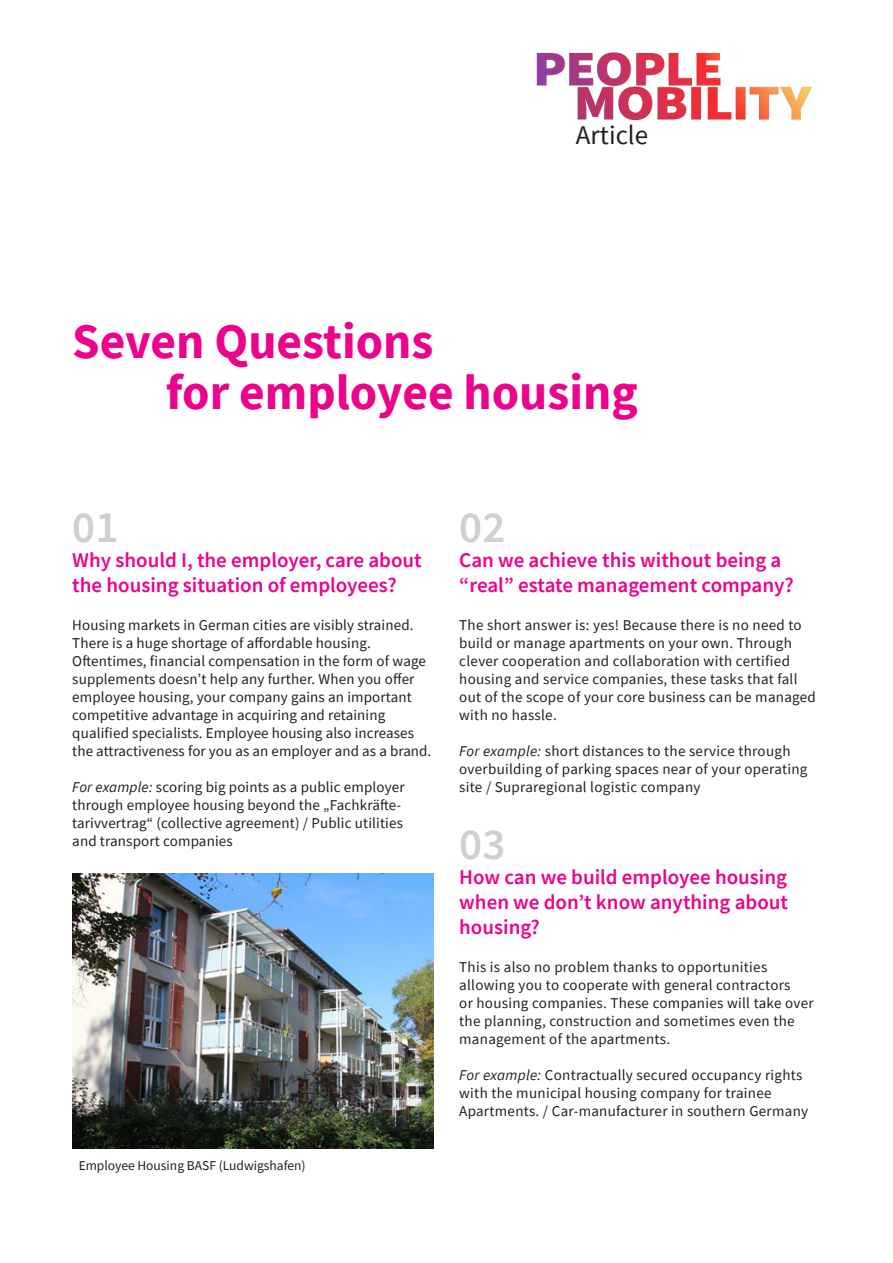
<style>
.page{position:relative;width:893px;height:1263px;background:#fff}
.page>*{position:absolute;margin:0;border:0;box-sizing:border-box;transform-origin:0 0}
.Absatzformat_1{font:700 49.5px "Source Sans Pro";color:#ed028c}
.Heading_1{font:600 45px "Source Sans Pro";color:#cfd0d2}
.t1{font:27px "Source Sans Pro";color:#231f20}
.Heading_1-2{font:600 21px/25.2px "Source Sans Pro";color:#ed028c}
.Text_10_pt{font:15px/18px "Source Sans Pro";letter-spacing:.01em;color:#231f20}
.Text_10_pt-2{font:13.5px "Source Sans Pro";color:#231f20}
.s1{font-style:italic}
</style>
<div class="page">
<img style="left:536px;top:52px;width:276px;height:68px">
<img style="left:72px;top:873px;width:362px;height:275px">
<p class="Absatzformat_1" style="left:72px;top:308px;width:363px">Seven Questions</p>
<p class="t1" style="left:576px;top:118px;width:74px">Article</p>
<p class="Absatzformat_1" style="left:166px;top:359px;width:473px">for employee housing</p>
<p class="Heading_1" style="left:72px;top:497px;width:48px">01</p>
<p class="Heading_1-2" style="left:72px;top:547px;width:351px">Why should I, the employer, care about the housing situation of employees?</p>
<p class="Text_10_pt" style="left:72px;top:616px;width:361px">Housing markets in German cities are visibly strained.<br>There is a huge shortage of affordable housing.<br>Oftentimes, financial compensation in the form of wage supplements doesn’t help any further. When you offer employee housing, your company gains an important competitive advantage in acquiring and retaining qualified specialists. Employee housing also increases the attractiveness for you as an employer and as a brand.</p>
<p class="Text_10_pt" style="left:72px;top:778px;width:334px"><span class="s1">For example:</span> scoring big points as a public employer through employee housing beyond the „Fachkräfte&shy;tarivvertrag“ (collective agreement) / Public utilities and transport companies</p>
<p class="Text_10_pt-2" style="left:79px;top:1157px;width:228px">Employee Housing BASF (Ludwigshafen)</p>
<p class="Heading_1" style="left:459px;top:497px;width:48px">02</p>
<p class="Heading_1-2" style="left:459px;top:547px;width:336px">Can we achieve this without being a “real” estate management company?</p>
<p class="Text_10_pt" style="left:459px;top:616px;width:358px">The short answer is: yes! Because there is no need to build or manage apartments on your own. Through clever cooperation and collaboration with certified housing and service companies, these tasks that fall out of the scope of your core business can be managed with no hassle.</p>
<p class="Text_10_pt" style="left:459px;top:742px;width:350px"><span class="s1">For example:</span> short distances to the service through overbuilding of parking spaces near of your operating site / Supraregional logistic company</p>
<p class="Heading_1" style="left:459px;top:814px;width:48px">03</p>
<p class="Heading_1-2" style="left:459px;top:864px;width:330px;text-align:justify">How can we build employee housing when we don’t know anything about housing?</p>
<p class="Text_10_pt" style="left:459px;top:958px;width:356px">This is also no problem thanks to opportunities allowing you to cooperate with general contractors<br>or housing companies. These companies will take over the planning, construction and sometimes even the management of the apartments.</p>
<p class="Text_10_pt" style="left:459px;top:1066px;width:350px"><span class="s1">For example:</span> Contractually secured occupancy rights with the municipal housing company for trainee<br>Apartments. / Car-manufacturer in southern Germany</p>
</div>
